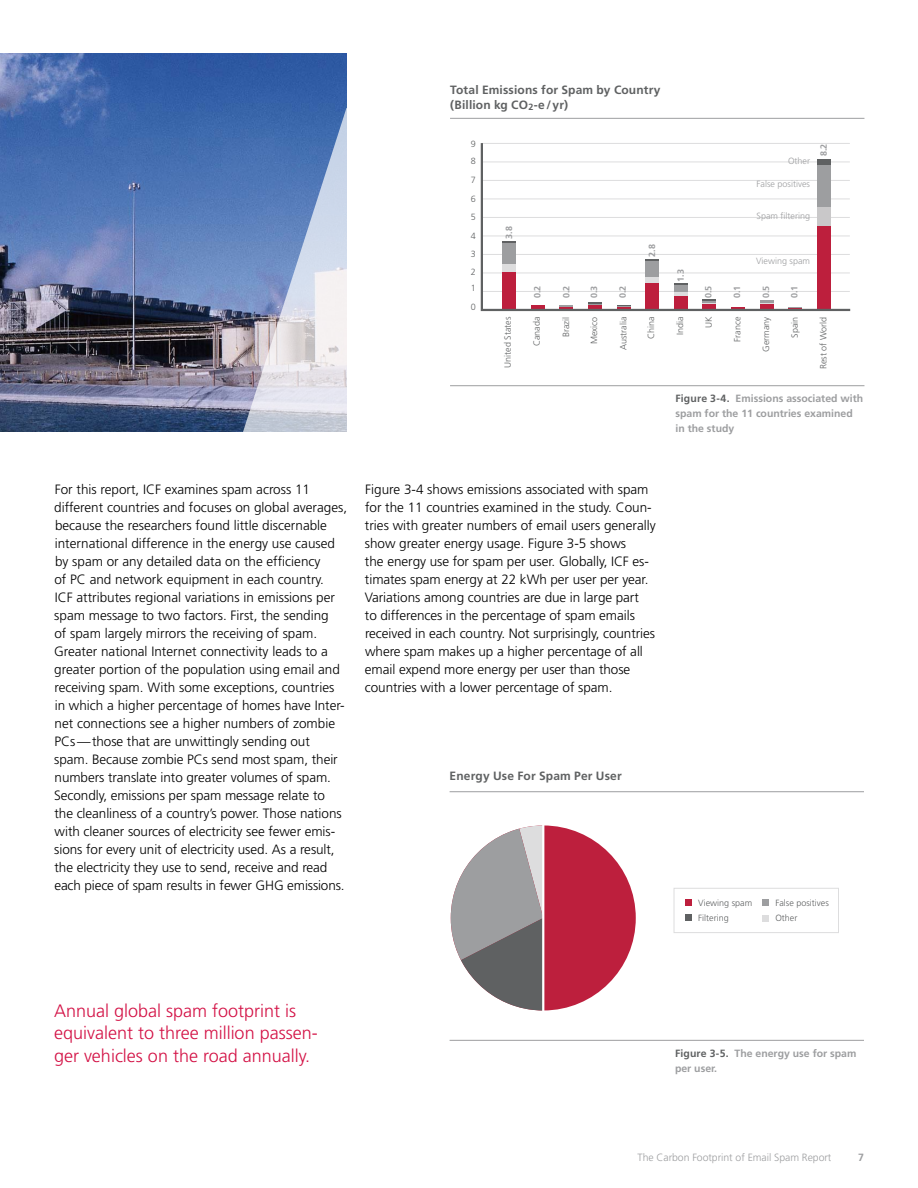
<style>
.page{position:relative;width:918px;height:1188px;background:#fff}
.page>*{position:absolute;margin:0;border:0;box-sizing:border-box;transform-origin:0 0}
.t1{font:300 18px/22.5px "Frutiger";color:#d31145}
.t2{font:300 13.5px/18px "Frutiger";color:#000}
.t3{font:700 12px/15px "Frutiger";letter-spacing:.015em;color:#5f6162}
.t4{font:700 10.5px/15px "Frutiger";color:#9d9ea0}
.t5{font:300 10.5px "Frutiger";letter-spacing:-.005em;color:#9d9ea0}
.t6{font:300 9px/15.1px "Frutiger";color:#5f6162}
.t7{font:300 9px "Frutiger";color:#9d9ea0}
.t8{font:700 9px "Frutiger";color:#9d9ea0}
.s1{color:#5f6162}
</style>
<div class="page">
<img style="left:0;top:53px;width:346px;height:378px">
<svg style="left:480px;top:143px;width:370px;height:169px"></svg>
<hr style="left:450px;top:118px;width:414px;height:1px;background:#9d9ea0">
<hr style="left:450px;top:385px;width:414px;height:1px;background:#9d9ea0">
<div style="left:451px;top:825px;width:185px;height:185px;background:#bd1f3d;border-radius:50%"></div>
<svg style="left:451px;top:825px;width:91px;height:185px"></svg>
<div style="left:686px;top:899px;width:6px;height:7px;background:#bd1f3d"></div>
<div style="left:686px;top:914px;width:6px;height:7px;background:#5f6162"></div>
<svg style="left:763px;top:900px;width:6px;height:6px"></svg>
<svg style="left:763px;top:915px;width:6px;height:6px"></svg>
<div style="left:674px;top:888px;width:165px;height:45px;border:1px solid #ddddde"></div>
<hr style="left:542px;top:814px;width:2px;height:206px;background:#fff">
<hr style="left:450px;top:791px;width:414px;height:1px;background:#9d9ea0">
<hr style="left:450px;top:1040px;width:414px;height:1px;background:#9d9ea0">
<svg style="left:243px;top:108px;width:104px;height:324px;background:#9aaccd"></svg>
<p class="t3" style="left:450px;top:82px;width:212px">Total Emissions for Spam by Country (Billion kg CO<sub>2</sub>-e/yr)</p>
<p class="t6" style="left:471px;top:136px;width:7px">9</p>
<p class="t6" style="left:471px;top:173px;width:7px">7</p>
<p class="t6" style="left:471px;top:154px;width:7px">8</p>
<p class="t6" style="left:471px;top:192px;width:7px">6</p>
<p class="t6" style="left:471px;top:228px;width:7px">4</p>
<p class="t6" style="left:471px;top:265px;width:7px">2</p>
<p class="t6" style="left:471px;top:299px;width:7px">0</p>
<p class="t6" style="left:471px;top:209px;width:7px">5</p>
<p class="t6" style="left:471px;top:246px;width:7px">3</p>
<p class="t6" style="left:471px;top:281px;width:7px">1</p>
<p class="t8" style="left:504px;top:239px;width:14px;rotate:-90deg">3.8</p>
<p class="t8" style="left:532px;top:298px;width:14px;rotate:-90deg">0.2</p>
<p class="t8" style="left:561px;top:298px;width:14px;rotate:-90deg">0.2</p>
<p class="t8" style="left:589px;top:298px;width:14px;rotate:-90deg">0.3</p>
<p class="t8" style="left:617px;top:298px;width:14px;rotate:-90deg">0.2</p>
<p class="t8" style="left:647px;top:257px;width:14px;rotate:-90deg">2.8</p>
<p class="t8" style="left:675px;top:282px;width:14px;rotate:-90deg">1.3</p>
<p class="t7" style="left:788px;top:156px;width:23px">Other</p>
<p class="t7" style="left:757px;top:179px;width:55px">False positives</p>
<p class="t7" style="left:757px;top:211px;width:55px">Spam filtering</p>
<p class="t7" style="left:756px;top:256px;width:56px">Viewing spam</p>
<p class="t8" style="left:703px;top:298px;width:14px;rotate:-90deg">0.5</p>
<p class="t8" style="left:732px;top:298px;width:14px;rotate:-90deg">0.1</p>
<p class="t8" style="left:761px;top:298px;width:14px;rotate:-90deg">0.5</p>
<p class="t8" style="left:789px;top:298px;width:14px;rotate:-90deg">0.1</p>
<p class="t8" style="left:819px;top:156px;width:14px;rotate:-90deg">8.2</p>
<p class="t6" style="left:500px;top:368px;width:53px;rotate:-90deg">United States</p>
<p class="t6" style="left:529px;top:346px;width:31px;rotate:-90deg">Canada</p>
<p class="t6" style="left:558px;top:337px;width:22px;rotate:-90deg">Brazil</p>
<p class="t6" style="left:586px;top:344px;width:29px;rotate:-90deg">Mexico</p>
<p class="t6" style="left:616px;top:350px;width:35px;rotate:-90deg">Australia</p>
<p class="t6" style="left:644px;top:339px;width:24px;rotate:-90deg">China</p>
<p class="t6" style="left:673px;top:335px;width:20px;rotate:-90deg">India</p>
<p class="t6" style="left:701px;top:328px;width:13px;rotate:-90deg">UK</p>
<p class="t6" style="left:730px;top:342px;width:26px;rotate:-90deg">France</p>
<p class="t6" style="left:759px;top:352px;width:36px;rotate:-90deg">Germany</p>
<p class="t6" style="left:787px;top:338px;width:23px;rotate:-90deg">Spain</p>
<p class="t6" style="left:816px;top:369px;width:54px;rotate:-90deg">Rest of World</p>
<p class="t2" style="left:54px;top:481px;width:295px">For this report, ICF examines spam across 11 different countries and focuses on global averages, because the researchers found little discernable international difference in the energy use caused by spam or any detailed data on the efficiency<br>of PC and network equipment in each country.<br>ICF attributes regional variations in emissions per spam message to two factors. First, the sending<br>of spam largely mirrors the receiving of spam.<br>Greater national Internet connectivity leads to a greater portion of the population using email and receiving spam. With some exceptions, countries in which a higher percentage of homes have Inter&shy;net connections see a higher numbers of zombie PCs—those that are unwittingly sending out<br>spam. Because zombie PCs send most spam, their numbers translate into greater volumes of spam.<br>Secondly, emissions per spam message relate to<br>the cleanliness of a country’s power. Those nations with cleaner sources of electricity see fewer emis&shy;sions for every unit of electricity used. As a result, the electricity they use to send, receive and read each piece of spam results in fewer GHG emissions.</p>
<p class="t2" style="left:365px;top:481px;width:293px">Figure 3-4 shows emissions associated with spam for the 11 countries examined in the study. Coun&shy;tries with greater numbers of email users generally show greater energy usage. Figure 3-5 shows<br>the energy use for spam per user. Globally, ICF es&shy;timates spam energy at 22 kWh per user per year.<br>Variations among countries are due in large part<br>to differences in the percentage of spam emails received in each country. Not surprisingly, countries where spam makes up a higher percentage of all email expend more energy per user than those countries with a lower percentage of spam.</p>
<p class="t3" style="left:450px;top:769px;width:174px">Energy Use For Spam Per User</p>
<p class="t4" style="left:675px;top:391px;width:189px"><span class="s1">Figure 3-4.</span> Emissions associated with spam for the 11 countries examined in the study</p>
<p class="t6" style="left:698px;top:895px;width:56px">Viewing spam<br>Filtering</p>
<p class="t6" style="left:775px;top:895px;width:55px">False positives<br>Other</p>
<h1 class="t1" style="left:54px;top:999px;width:265px">Annual global spam footprint is equivalent to three million passen&shy;ger vehicles on the road annually.</h1>
<p class="t4" style="left:675px;top:1045px;width:183px"><span class="s1">Figure 3-5.</span> The energy use for spam per user.</p>
<p class="t5" style="left:637px;top:1152px;width:195px">The Carbon Footprint of Email Spam Report</p>
</div>
